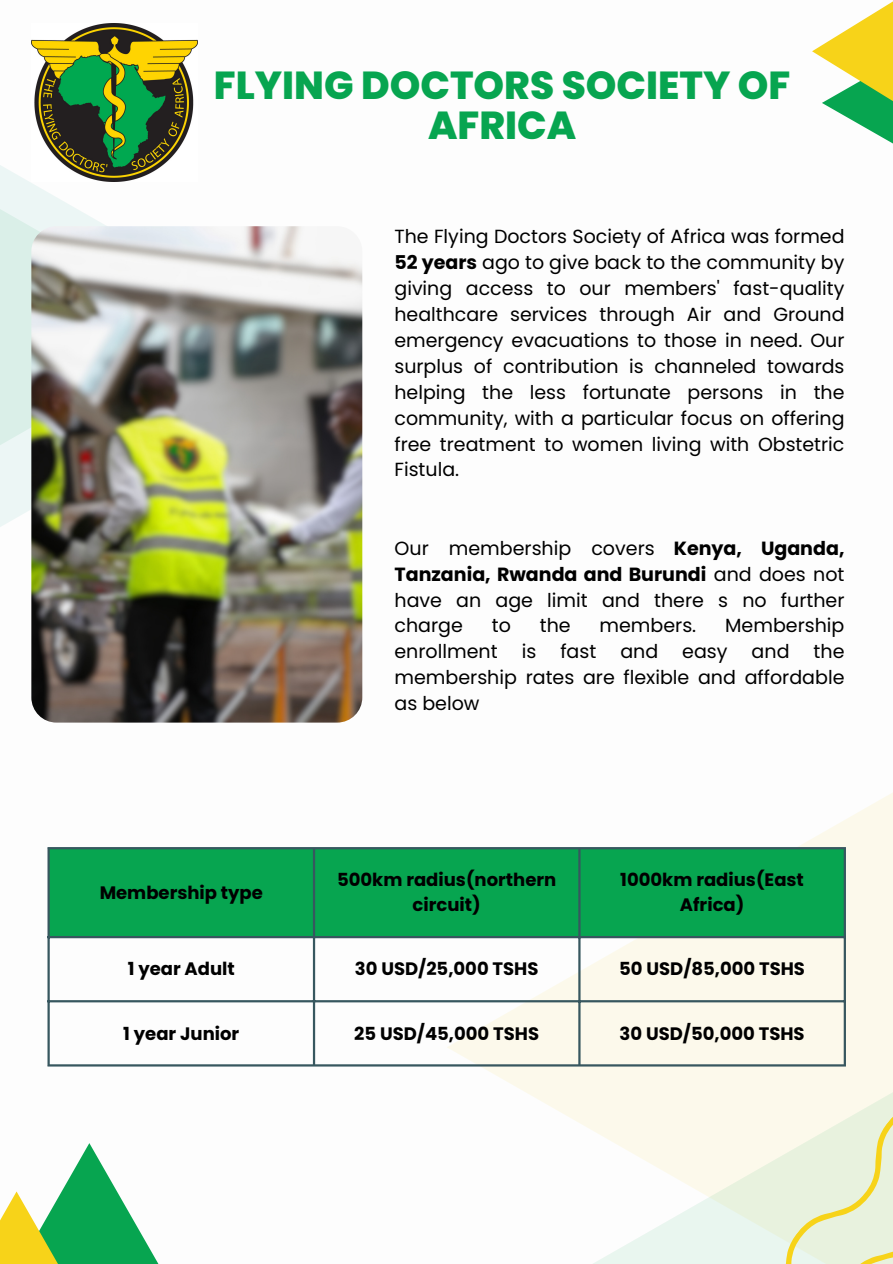
<style>
.page{position:relative;width:893px;height:1264px;background:#fff}
.page>*{position:absolute;margin:0;border:0;box-sizing:border-box;transform-origin:0 0}
.t1{font:800 39px/40.5px "Poppins";color:#07a550;text-align:center}
.t2{font:19.05px/25.8px "Poppins";color:#000;text-align:justify}
.t3{font:700 18px/24.8px "Poppins";color:#000;text-align:center}
.s1{font-weight:700}
</style>
<div class="page">
<svg style="left:0;top:165px;width:126px;height:362px"></svg>
<img style="left:31px;top:226px;width:331px;height:496px;border-radius:25px">
<svg style="left:446px;top:793px;width:446px;height:335px"></svg>
<svg style="left:588px;top:876px;width:304px;height:387px;fill:#fcf9eb"></svg>
<svg style="left:812px;top:2px;width:80px;height:141px"></svg>
<svg style="left:62px;top:1143px;width:96px;height:120px"></svg>
<svg style="left:0;top:1191px;width:150px;height:72px;fill:#07a550"></svg>
<svg style="left:707px;top:1066px;width:185px;height:197px"></svg>
<img style="left:31px;top:24px;width:167px;height:157px">
<div style="left:50px;top:849px;width:793px;height:87px;background:#07a550"></div>
<hr style="left:47px;top:849px;width:3px;height:215px;background:#37575f">
<hr style="left:313px;top:849px;width:2px;height:215px;background:#37575f">
<hr style="left:578px;top:849px;width:2px;height:215px;background:#37575f">
<hr style="left:843px;top:849px;width:2px;height:215px;background:#37575f">
<hr style="left:47px;top:847px;width:798px;height:2px;background:#37575f">
<hr style="left:47px;top:936px;width:798px;height:2px;background:#37575f">
<hr style="left:47px;top:1000px;width:798px;height:2px;background:#37575f">
<hr style="left:47px;top:1064px;width:798px;height:2px;background:#37575f">
<p class="t1" style="left:214px;top:65px;width:578px">FLYING DOCTORS SOCIETY OF<br>AFRICA</p>
<p class="t2" style="left:394px;top:224px;width:451px">The Flying Doctors Society of Africa was formed <span class="s1">52 years</span> ago to give back to the community by giving access to our members' fast-quality healthcare services through Air and Ground emergency evacuations to those in need. Our surplus of contribution is channeled towards helping the less fortunate persons in the community, with a particular focus on offering free treatment to women living with Obstetric Fistula.</p>
<p class="t3" style="left:100px;top:880px;width:165px">Membership type</p>
<p class="t2" style="left:394px;top:535px;width:451px">Our membership covers <span class="s1">Kenya, Uganda, Tanzania, Rwanda and Burundi</span> and does not have an age limit and there s no further charge</p>
<p class="t2" style="left:491px;top:613px;width:21px">to</p>
<p class="t2" style="left:539px;top:613px;width:32px">the</p>
<p class="t2" style="left:599px;top:613px;width:98px">members.</p>
<p class="t2" style="left:725px;top:613px;width:121px">Membership</p>
<p class="t2" style="left:394px;top:638px;width:105px">enrollment</p>
<p class="t2" style="left:521px;top:638px;width:16px">is</p>
<p class="t2" style="left:560px;top:638px;width:38px">fast</p>
<p class="t2" style="left:620px;top:638px;width:39px">and</p>
<p class="t2" style="left:682px;top:638px;width:47px">easy</p>
<p class="t2" style="left:751px;top:638px;width:39px">and</p>
<p class="t2" style="left:394px;top:638px;width:451px;text-indent:419px">the membership rates are flexible and affordable as below</p>
<p class="t3" style="left:337px;top:867px;width:221px">500km radius(northern circuit)</p>
<p class="t3" style="left:620px;top:867px;width:185px">1000km radius(East<br>Africa)</p>
<p class="t3" style="left:128px;top:956px;width:109px">1 year Adult</p>
<p class="t3" style="left:355px;top:956px;width:185px">30 USD/25,000 TSHS</p>
<p class="t3" style="left:619px;top:956px;width:187px">50 USD/85,000 TSHS</p>
<p class="t3" style="left:123px;top:1020px;width:117px">1 year Junior</p>
<p class="t3" style="left:354px;top:1020px;width:186px">25 USD/45,000 TSHS</p>
<p class="t3" style="left:619px;top:1020px;width:187px">30 USD/50,000 TSHS</p>
</div>
